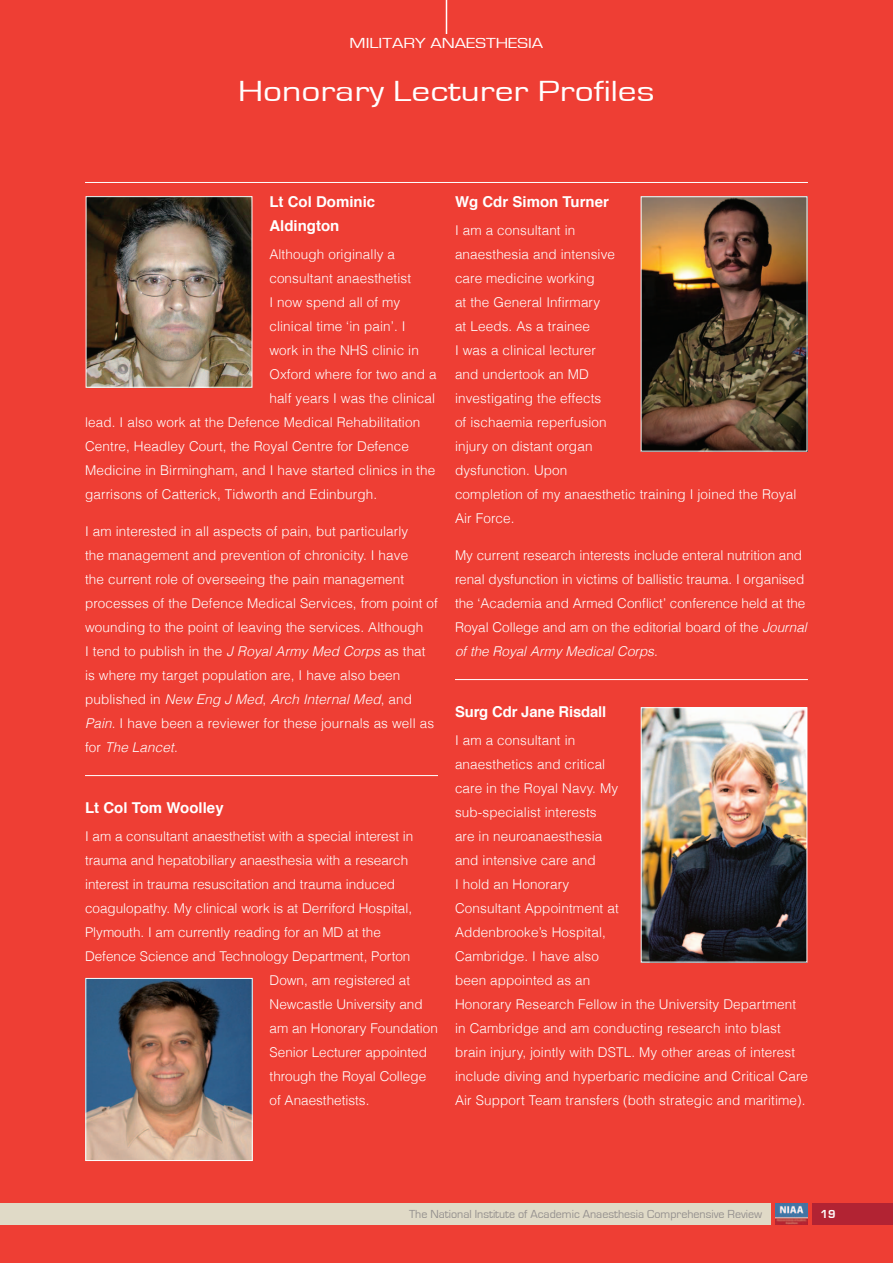
<style>
.page{position:relative;width:893px;height:1263px;background:#ee3e34}
.page>*{position:absolute;margin:0;border:0;box-sizing:border-box;transform-origin:0 0}
.t1{font:30px "Eurostile";color:#fff;scale:1.25 1}
.t2{font:700 15px/24px "Helvetica";color:#fff}
.t3{font:15px "Eurostile";color:#fff;scale:1.25 1}
.t4{font:300 13.5px/24px "Helvetica";letter-spacing:.01em;color:#fff}
.t5{font:12px "Eurostile";color:#94908e}
.t6{font:700 12px "Eurostile";color:#fff}
.s1{font-style:italic}
</style>
<div class="page">
<div style="left:812px;top:1203px;width:81px;height:22px;background:#b22333"></div>
<hr style="left:455px;top:679px;width:353px;height:1px;background:#fff">
<hr style="left:85px;top:775px;width:353px;height:1px;background:#fff">
<img style="left:643px;top:198px;width:162px;height:251px">
<img style="left:87px;top:980px;width:164px;height:179px">
<div style="left:85px;top:978px;width:168px;height:183px;border:1px solid #fff"></div>
<img style="left:88px;top:198px;width:162px;height:188px">
<div style="left:86px;top:196px;width:166px;height:192px;border:1px solid #fff"></div>
<img style="left:643px;top:709px;width:162px;height:251px">
<div style="left:641px;top:707px;width:166px;height:255px;border:1px solid #fff"></div>
<hr style="left:85px;top:182px;width:723px;height:1px;background:#fff">
<hr style="left:446px;top:0;width:1px;height:34px;background:#fff">
<div style="left:0;top:1203px;width:771px;height:22px;background:#e0dac7"></div>
<p class="t3" style="left:350px;top:35px;width:156px">MILITARY ANAESTHESIA</p>
<p class="t3" style="left:376px;top:35px;width:79px">SECTION HEADER</p>
<h1 class="t1" style="left:238px;top:75px;width:335px">Honorary Lecturer Profiles</h1>
<h1 class="t1" style="left:265px;top:75px;width:292px">Cea parcips andunt res</h1>
<p class="t2" style="left:269px;top:190px;width:107px">Lt Col Dominic<br>Aldington</p>
<p class="t4" style="left:269px;top:242px;width:127px">Although originally a</p>
<p class="t4" style="left:269px;top:266px;width:143px">consultant anaesthetist</p>
<p class="t4" style="left:269px;top:290px;width:132px">I now spend all of my</p>
<p class="t4" style="left:269px;top:314px;width:138px">clinical time ‘in pain’. I</p>
<p class="t4" style="left:269px;top:338px;width:151px">work in the NHS clinic in</p>
<p class="t4" style="left:269px;top:362px;width:169px">Oxford where for two and a</p>
<p class="t4" style="left:269px;top:386px;width:167px">half years I was the clinical</p>
<p class="t4" style="left:85px;top:410px;width:337px">lead. I also work at the Defence Medical Rehabilitation</p>
<p class="t4" style="left:85px;top:434px;width:325px">Centre, Headley Court, the Royal Centre for Defence</p>
<p class="t4" style="left:85px;top:458px;width:352px">Medicine in Birmingham, and I have started clinics in the</p>
<p class="t4" style="left:85px;top:482px;width:294px">garrisons of Catterick, Tidworth and Edinburgh.</p>
<p class="t4" style="left:85px;top:519px;width:354px">I am interested in all aspects of pain, but particularly<br>the management and prevention of chronicity. I have<br>the current role of overseeing the pain management processes of the Defence Medical Services, from point of wounding to the point of leaving the services. Although<br>I tend to publish in the <span class="s1">J Royal Army Med Corps</span> as that is where my target population are, I have also been published in <span class="s1">New Eng J Med</span>, <span class="s1">Arch Internal Med</span>, and <span class="s1">Pain</span>. I have been a reviewer for these journals as well as for <span class="s1">The Lancet</span>.</p>
<p class="t2" style="left:85px;top:796px;width:140px">Lt Col Tom Woolley</p>
<p class="t4" style="left:85px;top:824px;width:330px">I am a consultant anaesthetist with a special interest in</p>
<p class="t4" style="left:85px;top:848px;width:325px">trauma and hepatobiliary anaesthesia with a research</p>
<p class="t4" style="left:85px;top:872px;width:312px">interest in trauma resuscitation and trauma induced</p>
<p class="t4" style="left:85px;top:896px;width:329px">coagulopathy. My clinical work is at Derriford Hospital,</p>
<p class="t4" style="left:85px;top:920px;width:297px">Plymouth. I am currently reading for an MD at the</p>
<p class="t4" style="left:85px;top:944px;width:327px">Defence Science and Technology Department, Porton</p>
<p class="t4" style="left:270px;top:968px;width:142px">Down, am registered at</p>
<p class="t4" style="left:270px;top:992px;width:155px">Newcastle University and</p>
<p class="t4" style="left:270px;top:1016px;width:170px">am an Honorary Foundation</p>
<p class="t4" style="left:270px;top:1040px;width:159px">Senior Lecturer appointed</p>
<p class="t4" style="left:270px;top:1064px;width:158px">through the Royal College</p>
<p class="t4" style="left:270px;top:1088px;width:101px">of Anaesthetists.</p>
<p class="t2" style="left:455px;top:190px;width:155px">Wg Cdr Simon Turner</p>
<p class="t4" style="left:455px;top:218px;width:343px">I am a consultant in<br>anaesthesia and intensive<br>care medicine working<br>at the General Infirmary<br>at Leeds. As a trainee<br>I was a clinical lecturer<br>and undertook an MD<br>investigating the effects<br>of ischaemia reperfusion<br>injury on distant organ<br>dysfunction. Upon<br>completion of my anaesthetic training I joined the Royal<br>Air Force.</p>
<p class="t4" style="left:455px;top:543px;width:353px">My current research interests include enteral nutrition and renal dysfunction in victims of ballistic trauma. I organised the ‘Academia and Armed Conflict’ conference held at the Royal College and am on the editorial board of the <span class="s1">Journal of the Royal Army Medical Corps</span>.</p>
<p class="t2" style="left:455px;top:700px;width:153px">Surg Cdr Jane Risdall</p>
<p class="t4" style="left:455px;top:728px;width:354px">I am a consultant in<br>anaesthetics and critical<br>care in the Royal Navy. My<br>sub-specialist interests<br>are in neuroanaesthesia<br>and intensive care and<br>I hold an Honorary<br>Consultant Appointment at<br>Addenbrooke’s Hospital,<br>Cambridge. I have also<br>been appointed as an<br>Honorary Research Fellow in the University Department in Cambridge and am conducting research into blast brain injury, jointly with DSTL. My other areas of interest include diving and hyperbaric medicine and Critical Care Air Support Team transfers (both strategic and maritime).</p>
<p class="t5" style="left:409px;top:1208px;width:355px">The National Institute of Academic Anaesthesia Comprehensive Review</p>
<p class="t6" style="left:821px;top:1207px;width:17px">19</p>
</div>
